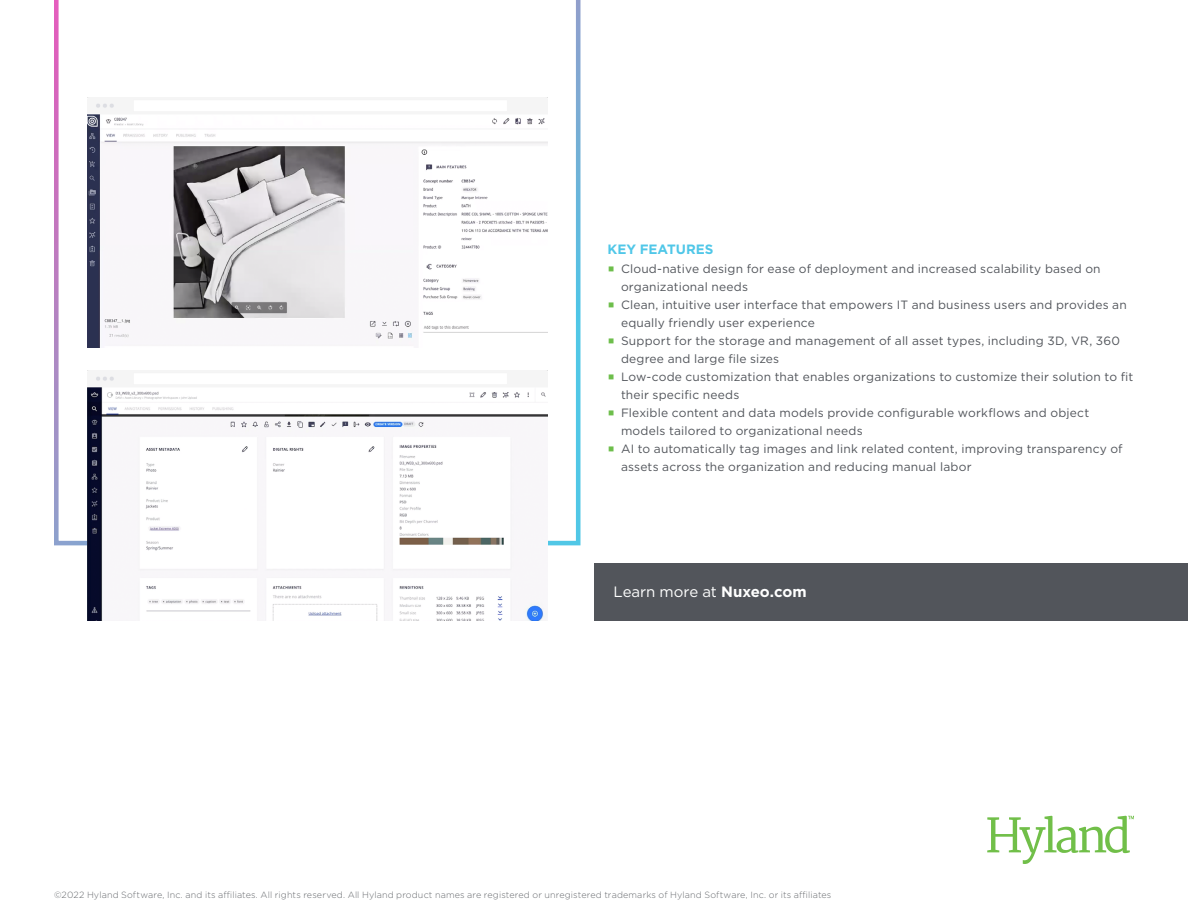
<style>
.page{position:relative;width:1188px;height:918px;background:#fff}
.page>*{position:absolute;margin:0;border:0;box-sizing:border-box;transform-origin:0 0}
.t1{font:15px "Gotham";letter-spacing:-.005em;color:#fff}
.t2{font:700 13.5px "Gotham";color:#50c7e8}
.t3{font:12px/18px "Gotham";letter-spacing:.015em;color:#52555b}
.t4{font:300 9px "Gotham";letter-spacing:.015em;color:#686b6f}
.s1{font-weight:700}
</style>
<div class="page">
<div style="left:594px;top:563px;width:594px;height:58px;background:#52555b"></div>
<svg style="left:987px;top:816px;width:147px;height:48px"></svg>
<svg style="left:54px;top:0;width:527px;height:545px"></svg>
<img style="left:87px;top:371px;width:460px;height:250px">
<img style="left:87px;top:98px;width:460px;height:250px">
<p class="t2" style="left:608px;top:241px;width:108px">KEY FEATURES</p>
<p class="t3" style="left:621px;top:260px;width:514px">Cloud-native design for ease of deployment and increased scalability based on organizational needs<br>Clean, intuitive user interface that empowers IT and business users and provides an equally friendly user experience<br>Support for the storage and management of all asset types, including 3D, VR, 360 degree and large file sizes<br>Low-code customization that enables organizations to customize their solution to fit their specific needs<br>Flexible content and data models provide configurable workflows and object models tailored to organizational needs<br>AI to automatically tag images and link related content, improving transparency of assets across the organization and reducing manual labor</p>
<p class="t1" style="left:614px;top:582px;width:195px">Learn more at <span class="s1">Nuxeo.com</span></p>
<p class="t4" style="left:54px;top:889px;width:779px">©2022 Hyland Software, Inc. and its affiliates. All rights reserved. All Hyland product names are registered or unregistered trademarks of Hyland Software, Inc. or its affiliates</p>
</div>
